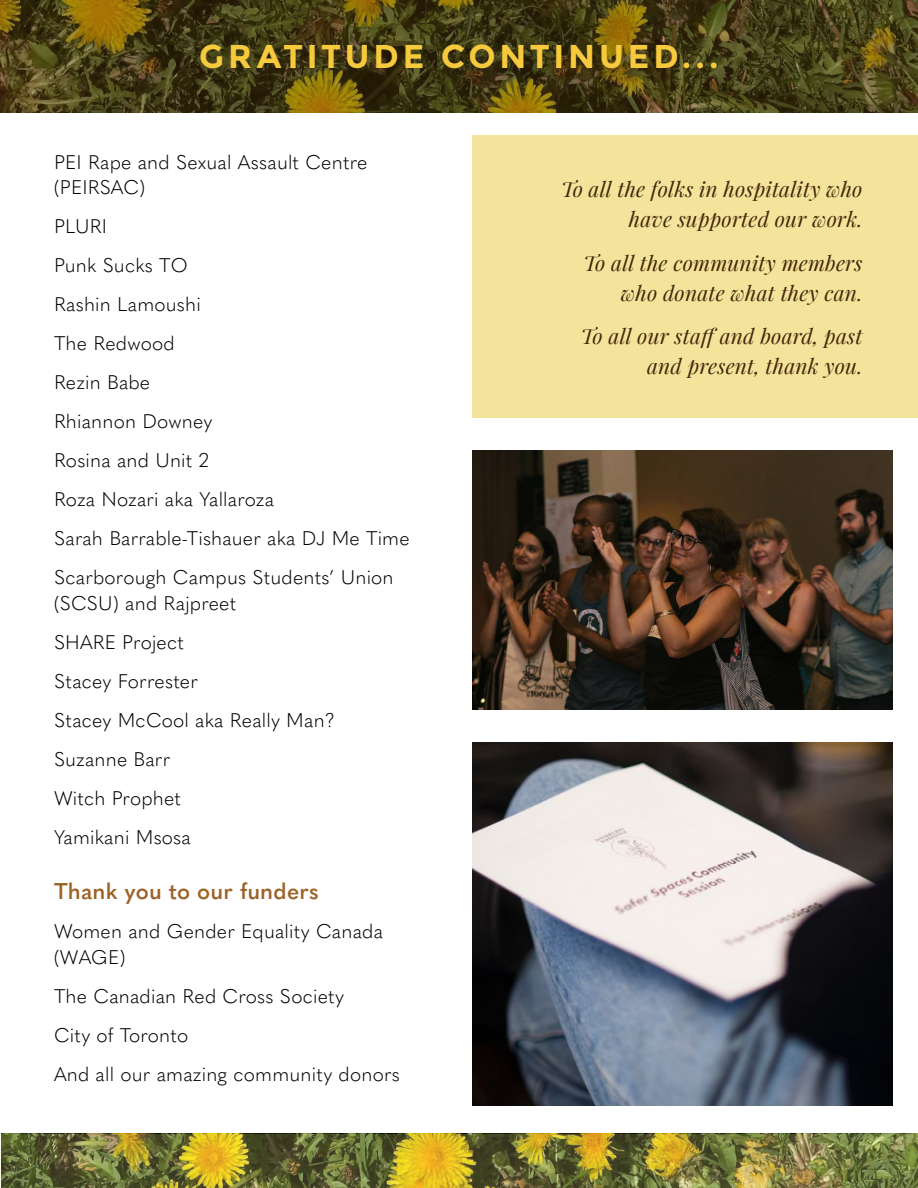
<style>
.page{position:relative;width:918px;height:1188px;background:#fff}
.page>*{position:absolute;margin:0;border:0;box-sizing:border-box;transform-origin:0 0}
.t1{font:700 33px "Montserrat";letter-spacing:.115em;color:#f6ca3c}
.t2{font:600 22.5px "Quasimoda";letter-spacing:.01em;color:#9d6226}
.t3{font:italic 21px/30px "Playfair Display";letter-spacing:.01em;color:#44280a;text-align:right}
.t4{font:300 19.5px/39px "Quasimoda";letter-spacing:.01em;color:#000}
</style>
<div class="page">
<svg style="left:0;top:0;width:918px;height:112px;background:#4b4115"></svg>
<img style="left:0;top:1134px;width:918px;height:54px">
<div style="left:473px;top:135px;width:445px;height:283px;background:#f4e39b"></div>
<img style="left:472px;top:742px;width:420px;height:364px">
<img style="left:472px;top:451px;width:420px;height:259px">
<h1 class="t1" style="left:199px;top:36px;width:521px">GRATITUDE CONTINUED...</h1>
<p class="t4" style="left:54px;top:148px;width:315px;line-height:25.5px">PEI Rape and Sexual Assault Centre (PEIRSAC)</p>
<p class="t4" style="left:54px;top:206px;width:357px">PLURI<br>Punk Sucks TO<br>Rashin Lamoushi<br>The Redwood<br>Rezin Babe<br>Rhiannon Downey<br>Rosina and Unit 2<br>Roza Nozari aka Yallaroza<br>Sarah Barrable-Tishauer aka DJ Me Time<br>Scarborough Campus Students’ Union</p>
<p class="t4" style="left:54px;top:582px;width:283px">(SCSU) and Rajpreet<br>SHARE Project<br>Stacey Forrester<br>Stacey McCool aka Really Man?<br>Suzanne Barr<br>Witch Prophet<br>Yamikani Msosa</p>
<p class="t2" style="left:54px;top:874px;width:266px">Thank you to our funders</p>
<p class="t4" style="left:54px;top:917px;width:331px;line-height:25.5px">Women and Gender Equality Canada (WAGE)</p>
<p class="t4" style="left:54px;top:975px;width:347px">The Canadian Red Cross Society<br>City of Toronto<br>And all our amazing community donors</p>
<p class="t3" style="left:561px;top:172px;width:303px">To all the folks in hospitality who have supported our work.</p>
<p class="t3" style="left:584px;top:246px;width:280px">To all the community members who donate what they can.</p>
<p class="t3" style="left:581px;top:319px;width:283px">To all our staff and board, past and present, thank you.</p>
</div>
